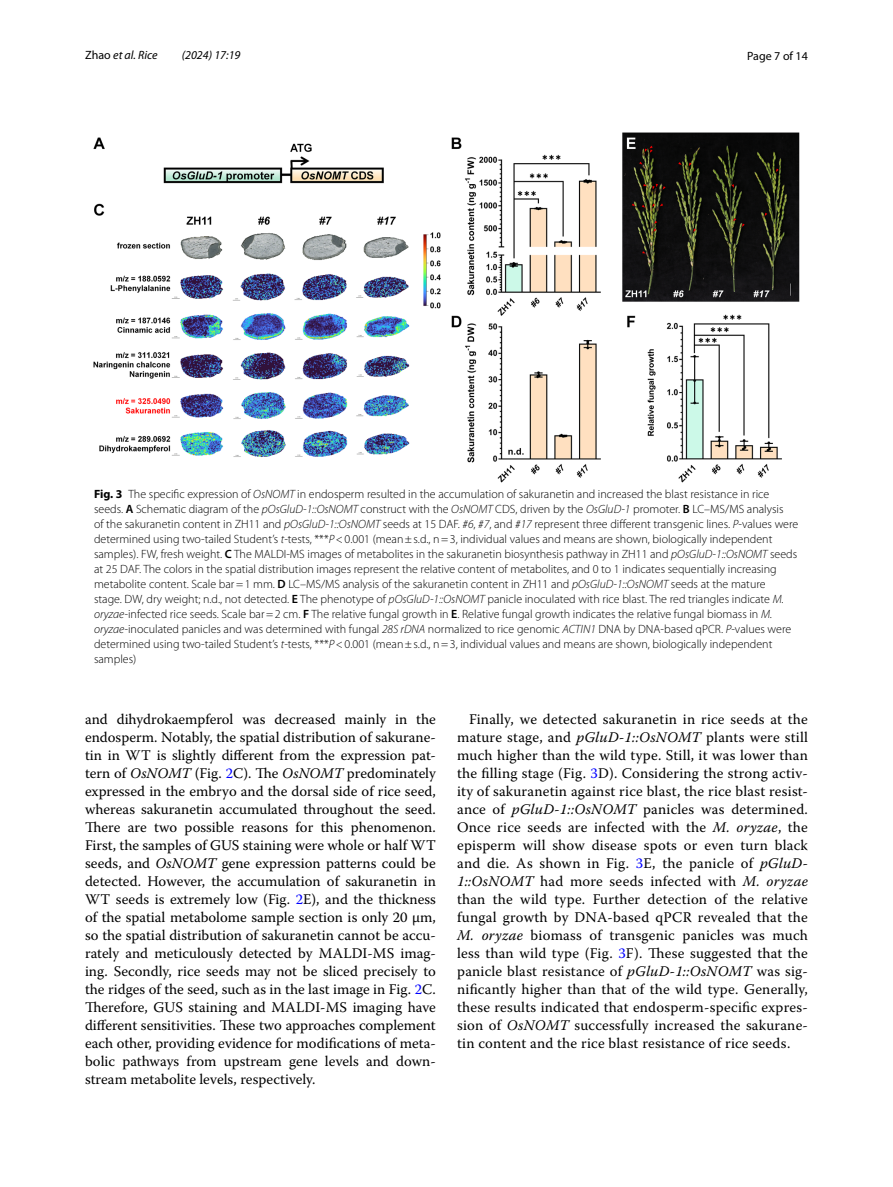
<style>
.page{position:relative;width:893px;height:1187px;background:#fff}
.page>*{position:absolute;margin:0;border:0;box-sizing:border-box;transform-origin:0 0}
.t1{font:14.7px/18px "Warnock Pro";letter-spacing:.01em;color:#000;text-align:justify}
.t2{font:300 12px/15px "Myriad Pro";color:#000}
.t3{font:italic 12px "Myriad Pro";color:#000}
.t4{font:12px "Myriad Pro";color:#000}
.s1{font-style:normal}
.s2{font-weight:700}
.s3{font-style:italic}
.s4{font-weight:600}
.s5{color:#00f}
</style>
<div class="page">
<img style="left:94px;top:133px;width:705px;height:350px">
<p class="t3" style="left:85px;top:48px;width:74px"><span class="s1">Zhao</span> et al. Rice</p>
<p class="t3" style="left:182px;top:48px;width:60px">(2024) 17:19</p>
<p class="t4" style="left:747px;top:48px;width:62px">Page 7 of 14</p>
<p class="t2" style="left:94px;top:486px;width:706px"><span class="s2">Fig. 3</span> The specific expression of <span class="s3">OsNOMT</span> in endosperm resulted in the accumulation of sakuranetin and increased the blast resistance in rice seeds. <span class="s4">A</span> Schematic diagram of the <span class="s3">pOsGluD-1::OsNOMT</span> construct with the <span class="s3">OsNOMT</span> CDS, driven by the <span class="s3">OsGluD-1</span> promoter. <span class="s4">B</span> LC–MS/MS analysis<br>of the sakuranetin content in ZH11 and <span class="s3">pOsGluD-1::OsNOMT</span> seeds at 15 DAF. <span class="s3">#6</span>, <span class="s3">#7</span>, and <span class="s3">#17</span> represent three different transgenic lines. <span class="s3">P</span>-values were determined using two-tailed Student’s <span class="s3">t</span>-tests, ***<span class="s3">P</span>&lt;0.001 (mean±s.d., n=3, individual values and means are shown, biologically independent samples). FW, fresh weight. <span class="s4">C</span> The MALDI-MS images of metabolites in the sakuranetin biosynthesis pathway in ZH11 and <span class="s3">pOsGluD-1::OsNOMT</span> seeds at 25 DAF. The colors in the spatial distribution images represent the relative content of metabolites, and 0 to 1 indicates sequentially increasing metabolite content. Scale bar=1 mm. <span class="s4">D</span> LC–MS/MS analysis of the sakuranetin content in ZH11 and <span class="s3">pOsGluD-1::OsNOMT</span> seeds at the mature<br>stage. DW, dry weight; n.d., not detected. <span class="s4">E</span> The phenotype of <span class="s3">pOsGluD-1::OsNOMT</span> panicle inoculated with rice blast. The red triangles indicate <span class="s3">M. oryzae-</span>infected rice seeds. Scale bar=2 cm. <span class="s4">F</span> The relative fungal growth in <span class="s4">E</span>. Relative fungal growth indicates the relative fungal biomass in <span class="s3">M. oryzae-</span>inoculated panicles and was determined with fungal <span class="s3">28S rDNA</span> normalized to rice genomic <span class="s3">ACTIN1</span> DNA by DNA-based qPCR. <span class="s3">P</span>-values were determined using two-tailed Student’s <span class="s3">t</span>-tests, ***<span class="s3">P</span>&lt;0.001 (mean±s.d., n=3, individual values and means are shown, biologically independent samples)</p>
<p class="t1" style="left:85px;top:710px;width:352px">and dihydrokaempferol was decreased mainly in the endosperm. Notably, the spatial distribution of sakurane&shy;tin in WT is slightly different from the expression pat&shy;tern of <span class="s3">OsNOMT</span> (Fig. <span class="s5">2</span>C). The <span class="s3">OsNOMT</span> predominately expressed in the embryo and the dorsal side of rice seed, whereas sakuranetin accumulated throughout the seed.<br>There are two possible reasons for this phenomenon.<br>First, the samples of GUS staining were whole or half WT seeds, and <span class="s3">OsNOMT</span> gene expression patterns could be detected. However, the accumulation of sakuranetin in WT seeds is extremely low (Fig. <span class="s5">2</span>E), and the thickness of the spatial metabolome sample section is only 20 μm, so the spatial distribution of sakuranetin cannot be accu&shy;rately and meticulously detected by MALDI-MS imag&shy;ing. Secondly, rice seeds may not be sliced precisely to the ridges of the seed, such as in the last image in Fig. <span class="s5">2</span>C.<br>Therefore, GUS staining and MALDI-MS imaging have different sensitivities. These two approaches complement each other, providing evidence for modifications of meta&shy;bolic pathways from upstream gene levels and down&shy;stream metabolite levels, respectively.</p>
<p class="t1" style="left:457px;top:710px;width:352px;text-indent:12px">Finally, we detected sakuranetin in rice seeds at the mature stage, and <span class="s3">pGluD-1::OsNOMT</span> plants were still much higher than the wild type. Still, it was lower than the filling stage (Fig. <span class="s5">3</span>D). Considering the strong activ&shy;ity of sakuranetin against rice blast, the rice blast resist&shy;ance of <span class="s3">pGluD-1::OsNOMT</span> panicles was determined.<br>Once rice seeds are infected with the <span class="s3">M. oryzae</span>, the episperm will show disease spots or even turn black and die. As shown in Fig. <span class="s5">3</span>E, the panicle of <span class="s3">pGluD-1::OsNOMT</span> had more seeds infected with <span class="s3">M. oryzae </span>than the wild type. Further detection of the relative fungal growth by DNA-based qPCR revealed that the <span class="s3">M. oryzae</span> biomass of transgenic panicles was much less than wild type (Fig. <span class="s5">3</span>F). These suggested that the panicle blast resistance of <span class="s3">pGluD-1::OsNOMT</span> was sig&shy;nificantly higher than that of the wild type. Generally, these results indicated that endosperm-specific expres&shy;sion of <span class="s3">OsNOMT</span> successfully increased the sakurane&shy;tin content and the rice blast resistance of rice seeds.</p>
</div>
